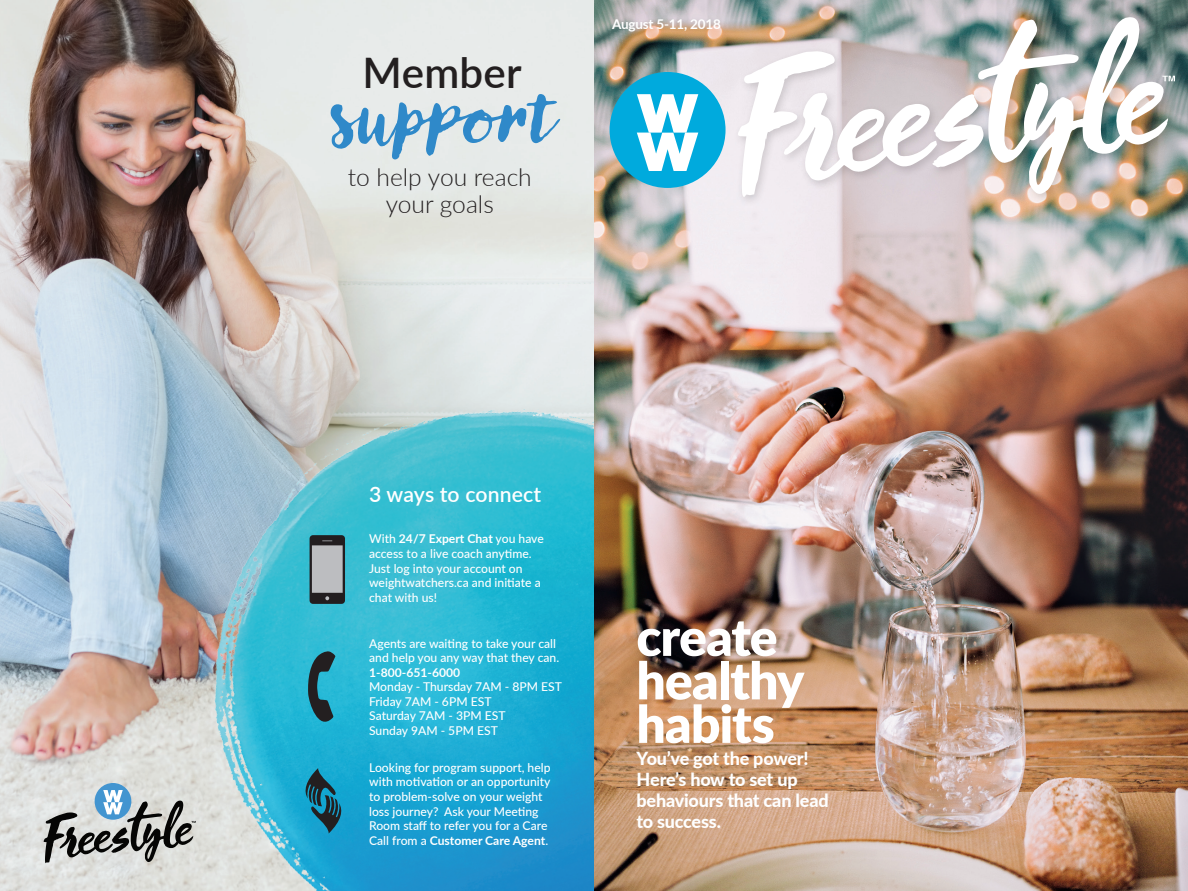
<style>
.page{position:relative;width:1188px;height:891px;background:#fff}
.page>*{position:absolute;margin:0;border:0;box-sizing:border-box;transform-origin:0 0}
.t1{font:76.5px "Lullabies";letter-spacing:.005em;color:#2f89c9}
.t2{font:900 51.6px/43.5px "Lato";letter-spacing:-.015em;color:#fff}
.t3{font:600 42.15px "Lato";letter-spacing:.005em;color:#231f20}
.t4{font:300 24.6px/27.3px "Lato";color:#231f20;text-align:center}
.t5{font:600 21.15px "Lato";letter-spacing:.005em;color:#fff}
.t6{font:800 18px/21px "Lato";letter-spacing:-.01em;color:#fff}
.t7{font:700 13.5px "Lato";letter-spacing:-.015em;color:#fff}
.t8{font:500 12.15px/14.5px "Lato";color:#fff}
.t9{font:700 12.15px "Lato";color:#fff}
.s1{font-weight:700}
</style>
<div class="page">
<img style="left:594px;top:0;width:594px;height:891px">
<img style="left:0;top:0;width:594px;height:891px">
<img style="left:175px;top:362px;width:419px;height:529px">
<svg style="left:307px;top:651px;width:28px;height:81px;background:#247687"></svg>
<svg style="left:303px;top:768px;width:41px;height:66px;background:#197794"></svg>
<div style="left:95px;top:783px;width:36px;height:37px;background:#4395d0;border-radius:50%"></div>
<svg style="left:44px;top:790px;width:152px;height:73px;background:#a1a6a7"></svg>
<svg style="left:310px;top:535px;width:35px;height:69px;background:#807f82"></svg>
<div style="left:610px;top:72px;width:116px;height:116px;background:#0ad;border-radius:50%"></div>
<svg style="left:637px;top:94px;width:61px;height:77px"></svg>
<div style="left:733px;top:13px;width:446px;height:194px;background:#231f20;opacity:.18"></div>
<svg style="left:738px;top:16px;width:437px;height:181px"></svg>
<h3 class="t3" style="left:363px;top:42px;width:161px">Member</h3>
<h1 class="t1" style="left:332px;top:67px;width:226px">support</h1>
<h3 class="t4" style="left:348px;top:163px;width:186px">to help you reach your goals</h3>
<p class="t7" style="left:612px;top:14px;width:110px">August 5-11, 2018</p>
<h3 class="t5" style="left:369px;top:479px;width:174px">3 ways to connect</h3>
<p class="t8" style="left:369px;top:531px;width:176px">With <span class="s1">24/7 Expert Chat</span> you have access to a live coach anytime.<br>Just log into your account on weightwatchers.ca and initiate a chat with us!</p>
<p class="t8" style="left:369px;top:635px;width:192px">Agents are waiting to take your call and help you any way that they can.</p>
<p class="t9" style="left:369px;top:663px;width:93px">1-800-651-6000</p>
<p class="t8" style="left:369px;top:679px;width:194px">Monday - Thursday 7AM - 8PM EST<br>Friday 7AM - 6PM EST<br>Saturday 7AM - 3PM EST<br>Sunday 9AM - 5PM EST</p>
<p class="t8" style="left:369px;top:760px;width:183px">Looking for program support, help with motivation or an opportunity to problem-solve on your weight loss journey? Ask your Meeting<br>Room staff to refer you for a Care<br>Call from a <span class="s1">Customer Care Agent</span>.</p>
<h2 class="t2" style="left:636px;top:613px;width:170px">create healthy habits</h2>
<h3 class="t6" style="left:636px;top:748px;width:194px">You’ve got the power!<br>Here’s how to set up behaviours that can lead to success.</h3>
</div>
